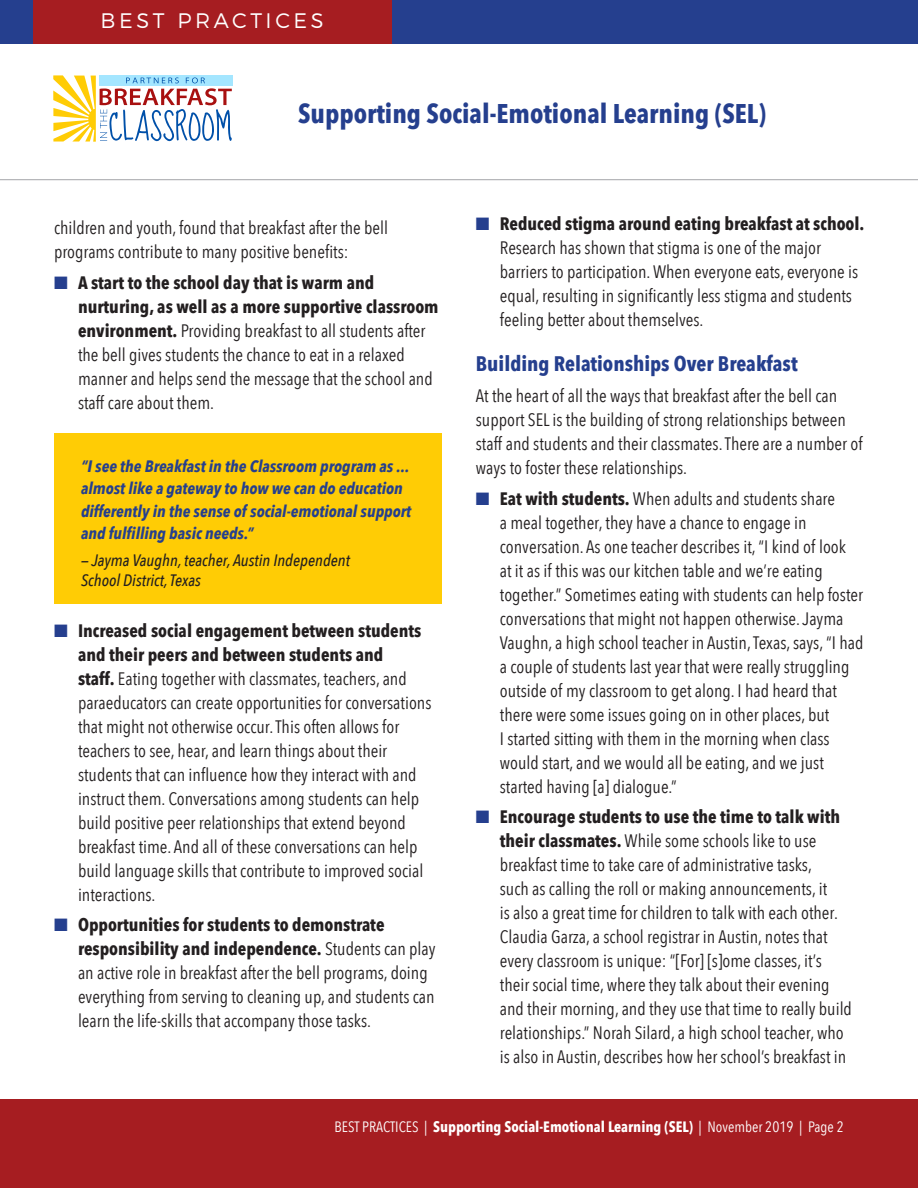
<style>
.page{position:relative;width:918px;height:1188px;background:#fff}
.page>*{position:absolute;margin:0;border:0;box-sizing:border-box;transform-origin:0 0}
.t1{font:700 27px "Avenir Next Condensed";color:#253f8e}
.t2{font:700 21px "Avenir Next Condensed";color:#253f8e}
.t3{font:300 21px "Montserrat";letter-spacing:.17em;color:#fff}
.t4{font:18px/24px "Avenir Next Condensed";color:#231f20}
.t5{font:italic 700 16.5px/22.5px "Avenir Next Condensed";color:#253f8e}
.t6{font:italic 500 16.5px/19.8px "Avenir Next Condensed";color:#231f20}
.t7{font:700 15px "Avenir Next Condensed";color:#fff}
.s1{color:#253f8e}
.s2{font-weight:700}
.s3{font-weight:400}
</style>
<div class="page">
<div style="left:54px;top:433px;width:388px;height:171px;background:#ffcc05"></div>
<div style="left:0;top:1099px;width:918px;height:89px;background:#a61d21"></div>
<div style="left:0;top:0;width:918px;height:44px;background:#253f8e"></div>
<div style="left:33px;top:0;width:359px;height:44px;background:#a61d21"></div>
<img style="left:123px;top:109px;width:109px;height:32px">
<img style="left:100px;top:109px;width:7px;height:32px">
<img style="left:100px;top:88px;width:132px;height:17px">
<img style="left:100px;top:75px;width:132px;height:10px">
<img style="left:126px;top:77px;width:79px;height:6px">
<svg style="left:53px;top:75px;width:43px;height:67px"></svg>
<hr style="left:0;top:179px;width:918px;height:1px;background:#a4a5a9">
<p class="t3" style="left:101px;top:8px;width:225px">BEST PRACTICES</p>
<p class="t1" style="left:298px;top:97px;width:469px">Supporting Social-Emotional Learning (SEL)</p>
<p class="t4" style="left:54px;top:215px;width:336px">children and youth, found that breakfast after the bell programs contribute to many positive benefits:</p>
<p class="t4" style="left:78px;top:270px;width:362px;text-indent:-24px"><span class="s1">■</span> <span class="s2">A start to the school day that is warm and nurturing, as well as a more supportive classroom environment.</span> Providing breakfast to all students after the bell gives students the chance to eat in a relaxed manner and helps send the message that the school and staff care about them.</p>
<p class="t5" style="left:81px;top:455px;width:332px">“I see the Breakfast in the Classroom program as ... almost like a gateway to how we can do education differently in the sense of social-emotional support and fulfilling basic needs.”</p>
<p class="t6" style="left:81px;top:550px;width:271px">— Jayma Vaughn, teacher, Austin Independent<br>School District, Texas</p>
<p class="t4" style="left:78px;top:617px;width:355px;text-indent:-24px"><span class="s1">■</span> <span class="s2">Increased social engagement between students and their peers and between students and<br>staff.</span> Eating together with classmates, teachers, and paraeducators can create opportunities for conversations that might not otherwise occur. This often allows for teachers to see, hear, and learn things about their students that can influence how they interact with and instruct them. Conversations among students can help build positive peer relationships that extend beyond breakfast time. And all of these conversations can help build language skills that contribute to improved social interactions.</p>
<p class="t4" style="left:78px;top:912px;width:359px;text-indent:-24px"><span class="s1">■</span> <span class="s2">Opportunities for students to demonstrate responsibility and independence.</span> Students can play an active role in breakfast after the bell programs, doing everything from serving to cleaning up, and students can learn the life-skills that accompany those tasks.</p>
<p class="t4" style="left:500px;top:211px;width:366px;text-indent:-24px"><span class="s1">■</span> <span class="s2">Reduced stigma around eating breakfast at school.<br></span>Research has shown that stigma is one of the major barriers to participation. When everyone eats, everyone is equal, resulting in significantly less stigma and students feeling better about themselves.</p>
<p class="t2" style="left:476px;top:351px;width:323px">Building Relationships Over Breakfast</p>
<p class="t4" style="left:476px;top:383px;width:388px">At the heart of all the ways that breakfast after the bell can support SEL is the building of strong relationships between staff and students and their classmates. There are a number of ways to foster these relationships.</p>
<p class="t4" style="left:500px;top:485px;width:365px;text-indent:-24px"><span class="s1">■</span> <span class="s2">Eat with students.</span> When adults and students share<br>a meal together, they have a chance to engage in conversation. As one teacher describes it, “I kind of look<br>at it as if this was our kitchen table and we’re eating together.” Sometimes eating with students can help foster conversations that might not happen otherwise. Jayma Vaughn, a high school teacher in Austin, Texas, says, “I had a couple of students last year that were really struggling outside of my classroom to get along. I had heard that there were some issues going on in other places, but<br>I started sitting with them in the morning when class would start, and we would all be eating, and we just started having [a] dialogue.”</p>
<p class="t4" style="left:500px;top:804px;width:354px;text-indent:-24px"><span class="s1">■</span> <span class="s2">Encourage students to use the time to talk with their classmates.</span> While some schools like to use breakfast time to take care of administrative tasks,<br>such as calling the roll or making announcements, it<br>is also a great time for children to talk with each other.<br>Claudia Garza, a school registrar in Austin, notes that every classroom is unique: “[For] [s]ome classes, it’s their social time, where they talk about their evening and their morning, and they use that time to really build relationships.” Norah Silard, a high school teacher, who is also in Austin, describes how her school’s breakfast in</p>
<p class="t7" style="left:335px;top:1118px;width:511px"><span class="s3">BEST PRACTICES |</span> Supporting Social-Emotional Learning (SEL) <span class="s3">| November 2019 | Page 2</span></p>
</div>
